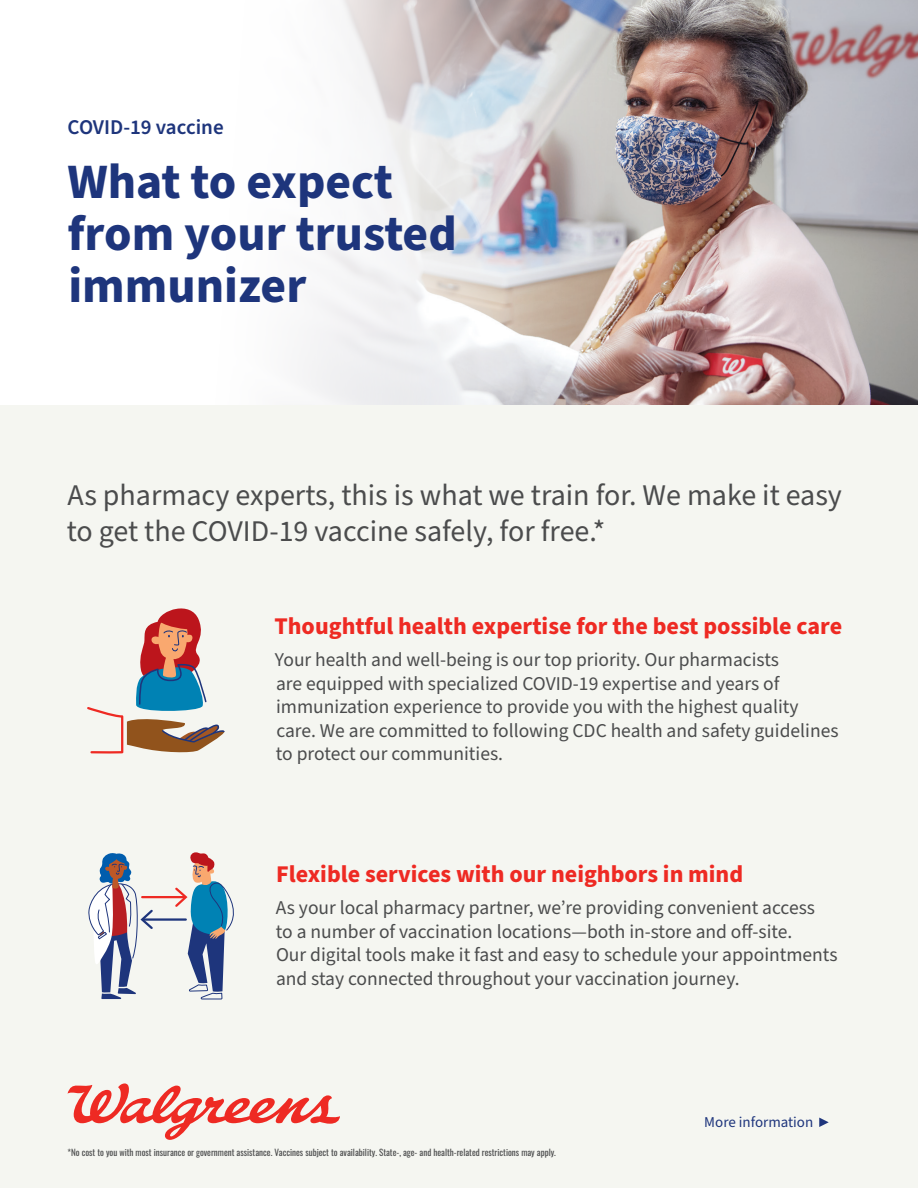
<style>
.page{position:relative;width:918px;height:1188px;background:#fff}
.page>*{position:absolute;margin:0;border:0;box-sizing:border-box;transform-origin:0 0}
.t1{font:700 49.5px/52.1px "Source Sans Pro";color:#1e357c}
.t2{font:30px/36px "Source Sans Pro";color:#4b4c4d}
.t3{font:700 24px "Source Sans Pro";color:#ee2a23}
.t4{font:600 21px "Source Sans Pro";color:#1e357c}
.t5{font:19.5px/23.4px "Source Sans Pro";color:#4b4c4d}
.t6{font:15px "Source Sans Pro";color:#1e357c}
.Disclaimers{font:9px "Oswald";color:#4b4c4d}
</style>
<div class="page">
<img style="left:302px;top:0;width:616px;height:405px">
<div style="left:0;top:405px;width:918px;height:783px;background:#f5f6f1"></div>
<svg style="left:819px;top:1118px;width:10px;height:9px"></svg>
<svg style="left:87px;top:608px;width:138px;height:146px"></svg>
<hr style="left:142px;top:896px;width:41px;height:2px;background:#ee2a23">
<hr style="left:145px;top:918px;width:41px;height:3px;background:#1e357c">
<svg style="left:88px;top:853px;width:67px;height:146px"></svg>
<svg style="left:173px;top:852px;width:61px;height:148px"></svg>
<svg style="left:68px;top:1083px;width:272px;height:57px"></svg>
<p class="t4" style="left:68px;top:113px;width:158px">COVID-19 vaccine</p>
<p class="t1" style="left:67px;top:157px;width:327px">What to expect</p>
<p class="t1" style="left:67px;top:208px;width:391px">from your trusted immunizer</p>
<p class="t2" style="left:67px;top:478px;width:777px">As pharmacy experts, this is what we train for. We make it easy to get the COVID-19 vaccine safely, for free.*</p>
<p class="t3" style="left:274px;top:609px;width:569px">Thoughtful health expertise for the best possible care</p>
<p class="t5" style="left:275px;top:649px;width:565px">Your health and well-being is our top priority. Our pharmacists<br>are equipped with specialized COVID-19 expertise and years of immunization experience to provide you with the highest quality care. We are committed to following CDC health and safety guidelines to protect our communities.</p>
<p class="t3" style="left:276px;top:858px;width:469px">Flexible services with our neighbors in mind</p>
<p class="t5" style="left:276px;top:897px;width:563px">As your local pharmacy partner, we’re providing convenient access<br>to a number of vaccination locations—both in-store and off-site.<br>Our digital tools make it fast and easy to schedule your appointments and stay connected throughout your vaccination journey.</p>
<p class="Disclaimers" style="left:68px;top:1144px;width:490px">*No cost to you with most insurance or government assistance. Vaccines subject to availability. State-, age- and health-related restrictions may apply.</p>
<p class="t6" style="left:704px;top:1112px;width:110px">More information</p>
</div>
